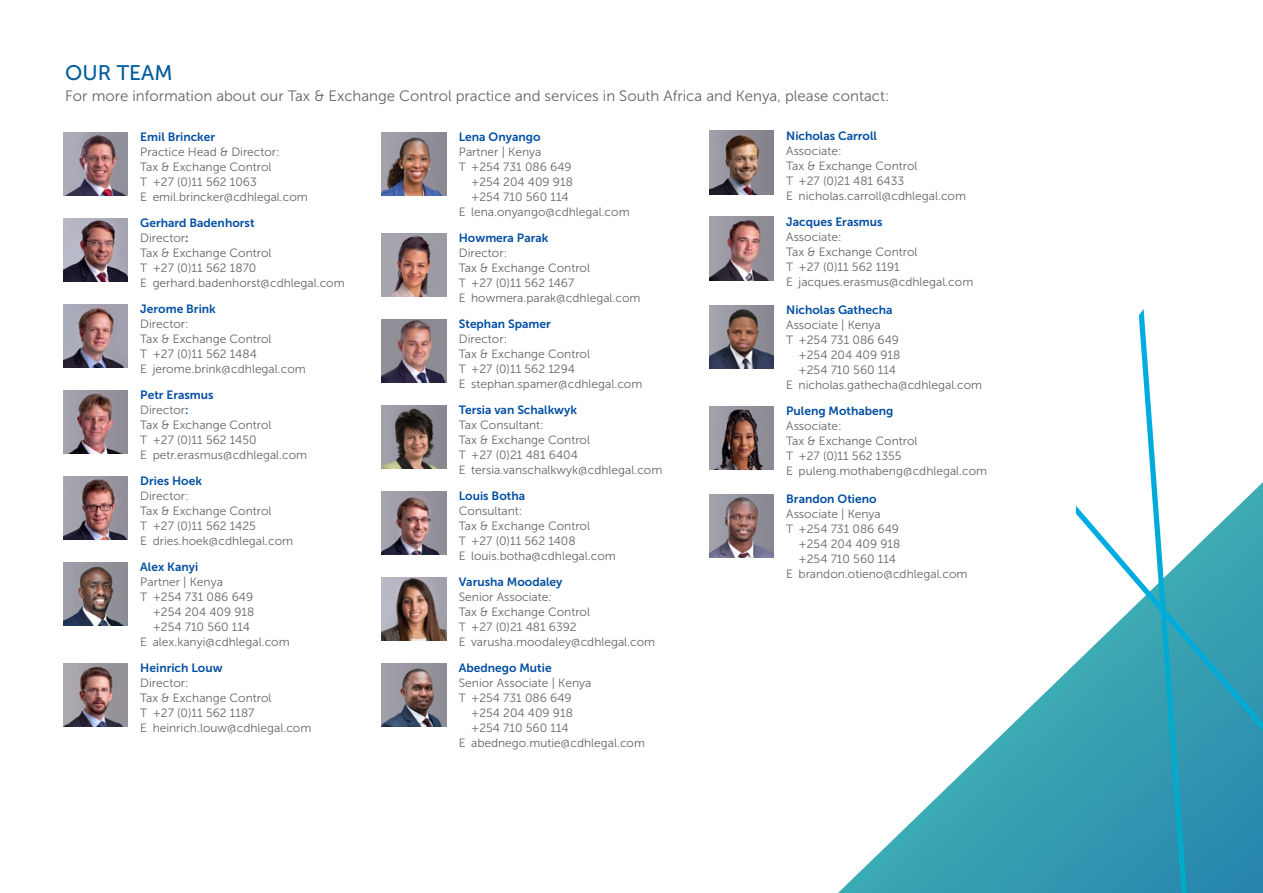
<style>
.page{position:relative;width:1263px;height:893px;background:#fff}
.page>*{position:absolute;margin:0;border:0;box-sizing:border-box;transform-origin:0 0}
.t1{font:21px "Museo Sans 500";color:#005d99}
.t2{font:15px "Museo Sans 300";color:#636466}
.t3{font:12px/15px "Museo Sans 300";color:#636466}
.t4{font:12px "Museo Sans 700";color:#034ea2}
.s1{font-family:"Museo Sans 700";color:#034ea2}
</style>
<div class="page">
<img style="left:63px;top:132px;width:65px;height:64px">
<img style="left:63px;top:218px;width:65px;height:64px">
<img style="left:63px;top:304px;width:65px;height:64px">
<img style="left:63px;top:390px;width:65px;height:64px">
<img style="left:63px;top:476px;width:65px;height:64px">
<img style="left:63px;top:562px;width:65px;height:64px">
<img style="left:63px;top:663px;width:65px;height:64px">
<img style="left:382px;top:132px;width:64px;height:64px">
<img style="left:382px;top:233px;width:64px;height:64px">
<img style="left:382px;top:319px;width:64px;height:64px">
<img style="left:382px;top:405px;width:64px;height:64px">
<img style="left:382px;top:491px;width:64px;height:64px">
<img style="left:382px;top:577px;width:64px;height:64px">
<img style="left:382px;top:663px;width:64px;height:64px">
<img style="left:709px;top:131px;width:64px;height:64px">
<img style="left:709px;top:217px;width:64px;height:64px">
<img style="left:709px;top:305px;width:64px;height:64px">
<img style="left:709px;top:406px;width:64px;height:64px">
<img style="left:709px;top:494px;width:64px;height:64px">
<svg style="left:838px;top:506px;width:238px;height:387px"></svg>
<svg style="left:1076px;top:309px;width:187px;height:584px"></svg>
<h1 class="t1" style="left:65px;top:61px;width:109px">OUR TEAM</h1>
<p class="t2" style="left:65px;top:88px;width:826px">For more information about our Tax &amp; Exchange Control practice and services in South Africa and Kenya, please contact:</p>
<p class="t4" style="left:140px;top:130px;width:76px">Emil Brincker</p>
<p class="t3" style="left:140px;top:145px;width:169px">Practice Head &amp; Director:<br>Tax &amp; Exchange Control<br>T +27 (0)11 562 1063<br>E emil.brincker@cdhlegal.com</p>
<p class="t4" style="left:140px;top:216px;width:116px">Gerhard Badenhorst</p>
<p class="t3" style="left:140px;top:231px;width:206px">Director<span class="s1">:<br></span>Tax &amp; Exchange Control<br>T +27 (0)11 562 1870<br>E gerhard.badenhorst@cdhlegal.com</p>
<p class="t4" style="left:140px;top:302px;width:77px">Jerome Brink</p>
<p class="t3" style="left:140px;top:317px;width:167px">Director:<br>Tax &amp; Exchange Control<br>T +27 (0)11 562 1484<br>E jerome.brink@cdhlegal.com</p>
<p class="t4" style="left:140px;top:388px;width:75px">Petr Erasmus</p>
<p class="t3" style="left:140px;top:403px;width:168px">Director<span class="s1">:<br></span>Tax &amp; Exchange Control<br>T +27 (0)11 562 1450<br>E petr.erasmus@cdhlegal.com</p>
<p class="t4" style="left:140px;top:474px;width:63px">Dries Hoek</p>
<p class="t3" style="left:140px;top:489px;width:154px">Director:<br>Tax &amp; Exchange Control<br>T +27 (0)11 562 1425<br>E dries.hoek@cdhlegal.com</p>
<p class="t4" style="left:140px;top:560px;width:59px">Alex Kanyi</p>
<p class="t3" style="left:140px;top:575px;width:84px">Partner | Kenya</p>
<p class="t3" style="left:140px;top:590px;width:114px">T +254 731 086 649</p>
<p class="t3" style="left:153px;top:605px;width:103px">+254 204 409 918</p>
<p class="t3" style="left:153px;top:620px;width:99px">+254 710 560 114</p>
<p class="t3" style="left:140px;top:635px;width:151px">E alex.kanyi@cdhlegal.com</p>
<p class="t4" style="left:140px;top:661px;width:84px">Heinrich Louw</p>
<p class="t3" style="left:140px;top:676px;width:173px">Director:<br>Tax &amp; Exchange Control<br>T +27 (0)11 562 1187<br>E heinrich.louw@cdhlegal.com</p>
<p class="t4" style="left:459px;top:130px;width:83px">Lena Onyango</p>
<p class="t3" style="left:459px;top:145px;width:84px">Partner | Kenya</p>
<p class="t3" style="left:459px;top:160px;width:114px">T +254 731 086 649</p>
<p class="t3" style="left:471px;top:175px;width:103px">+254 204 409 918</p>
<p class="t3" style="left:471px;top:190px;width:99px">+254 710 560 114</p>
<p class="t3" style="left:459px;top:205px;width:172px">E lena.onyango@cdhlegal.com</p>
<p class="t4" style="left:459px;top:231px;width:91px">Howmera Parak</p>
<p class="t3" style="left:459px;top:246px;width:183px">Director:<br>Tax &amp; Exchange Control<br>T +27 (0)11 562 1467<br>E howmera.parak@cdhlegal.com</p>
<p class="t4" style="left:459px;top:317px;width:93px">Stephan Spamer</p>
<p class="t3" style="left:459px;top:332px;width:185px">Director:<br>Tax &amp; Exchange Control<br>T +27 (0)11 562 1294<br>E stephan.spamer@cdhlegal.com</p>
<p class="t4" style="left:459px;top:403px;width:120px">Tersia van Schalkwyk</p>
<p class="t3" style="left:459px;top:418px;width:205px">Tax Consultant:<br>Tax &amp; Exchange Control<br>T +27 (0)21 481 6404<br>E tersia.vanschalkwyk@cdhlegal.com</p>
<p class="t4" style="left:459px;top:489px;width:68px">Louis Botha</p>
<p class="t3" style="left:459px;top:504px;width:159px">Consultant:<br>Tax &amp; Exchange Control<br>T +27 (0)11 562 1408<br>E louis.botha@cdhlegal.com</p>
<p class="t4" style="left:459px;top:575px;width:105px">Varusha Moodaley</p>
<p class="t3" style="left:459px;top:590px;width:198px">Senior Associate:<br>Tax &amp; Exchange Control<br>T +27 (0)21 481 6392<br>E varusha.moodaley@cdhlegal.com</p>
<p class="t4" style="left:459px;top:661px;width:94px">Abednego Mutie</p>
<p class="t3" style="left:459px;top:676px;width:134px">Senior Associate | Kenya</p>
<p class="t3" style="left:459px;top:691px;width:114px">T +254 731 086 649</p>
<p class="t3" style="left:471px;top:706px;width:103px">+254 204 409 918</p>
<p class="t3" style="left:471px;top:721px;width:99px">+254 710 560 114</p>
<p class="t3" style="left:459px;top:736px;width:188px">E abednego.mutie@cdhlegal.com</p>
<p class="t4" style="left:786px;top:129px;width:92px">Nicholas Carroll</p>
<p class="t3" style="left:786px;top:143px;width:181px">Associate:<br>Tax &amp; Exchange Control<br>T +27 (0)21 481 6433<br>E nicholas.carroll@cdhlegal.com</p>
<p class="t4" style="left:786px;top:215px;width:98px">Jacques Erasmus</p>
<p class="t3" style="left:786px;top:229px;width:189px">Associate:<br>Tax &amp; Exchange Control<br>T +27 (0)11 562 1191<br>E jacques.erasmus@cdhlegal.com</p>
<p class="t4" style="left:786px;top:303px;width:108px">Nicholas Gathecha</p>
<p class="t3" style="left:786px;top:317px;width:96px">Associate | Kenya</p>
<p class="t3" style="left:786px;top:332px;width:114px">T +254 731 086 649</p>
<p class="t3" style="left:799px;top:347px;width:103px">+254 204 409 918</p>
<p class="t3" style="left:799px;top:362px;width:99px">+254 710 560 114</p>
<p class="t3" style="left:786px;top:377px;width:198px">E nicholas.gathecha@cdhlegal.com</p>
<p class="t4" style="left:786px;top:404px;width:109px">Puleng Mothabeng</p>
<p class="t3" style="left:786px;top:418px;width:202px">Associate:<br>Tax &amp; Exchange Control<br>T +27 (0)11 562 1355<br>E puleng.mothabeng@cdhlegal.com</p>
<p class="t4" style="left:786px;top:492px;width:92px">Brandon Otieno</p>
<p class="t3" style="left:786px;top:507px;width:96px">Associate | Kenya</p>
<p class="t3" style="left:786px;top:522px;width:114px">T +254 731 086 649</p>
<p class="t3" style="left:799px;top:537px;width:103px">+254 204 409 918</p>
<p class="t3" style="left:799px;top:552px;width:99px">+254 710 560 114</p>
<p class="t3" style="left:786px;top:567px;width:183px">E brandon.otieno@cdhlegal.com</p>
</div>
